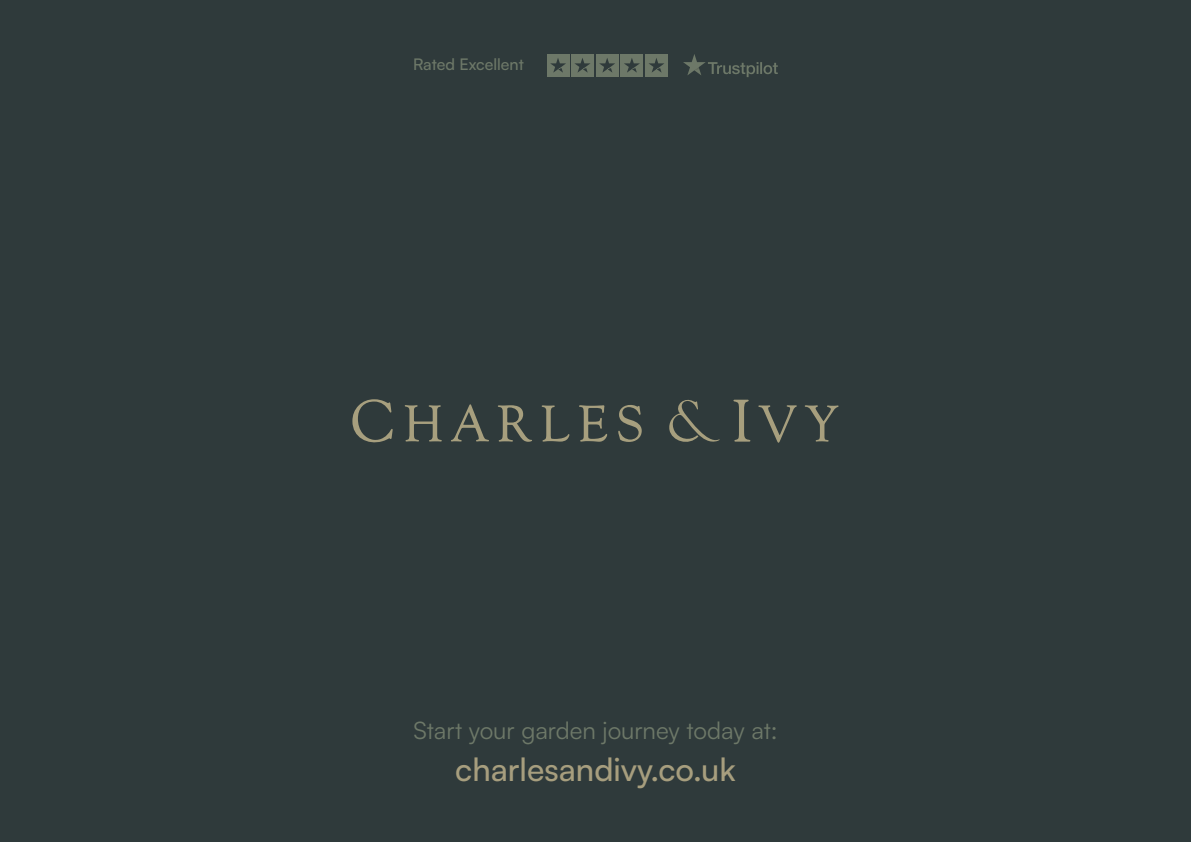
<style>
.page{position:relative;width:1191px;height:842px;background:#2f3a3b}
.page>*{position:absolute;margin:0;border:0;box-sizing:border-box;transform-origin:0 0}
.t1{font:500 32px "Satoshi";color:#a79e7e}
.t2{font:24px "Satoshi";color:#6d7868}
.t3{font:500 16px "Satoshi";color:#6d7868}
</style>
<div class="page">
<svg style="left:352px;top:399px;width:486px;height:44px"></svg>
<div style="left:547px;top:54px;width:22px;height:23px;background:#6d7868"></div>
<div style="left:571px;top:54px;width:23px;height:23px;background:#6d7868"></div>
<div style="left:596px;top:54px;width:23px;height:23px;background:#6d7868"></div>
<div style="left:620px;top:54px;width:23px;height:23px;background:#6d7868"></div>
<div style="left:645px;top:54px;width:23px;height:23px;background:#6d7868"></div>
<svg style="left:550px;top:58px;width:16px;height:15px"></svg>
<svg style="left:575px;top:58px;width:15px;height:15px"></svg>
<svg style="left:599px;top:58px;width:16px;height:15px"></svg>
<svg style="left:624px;top:58px;width:16px;height:15px"></svg>
<svg style="left:649px;top:58px;width:15px;height:15px"></svg>
<svg style="left:683px;top:54px;width:95px;height:23px"></svg>
<p class="t3" style="left:413px;top:53px;width:112px">Rated Excellent</p>
<p class="t2" style="left:413px;top:714px;width:366px">Start your garden journey today at:</p>
<h1 class="t1" style="left:455px;top:747px;width:282px">charlesandivy.co.uk</h1>
</div>
